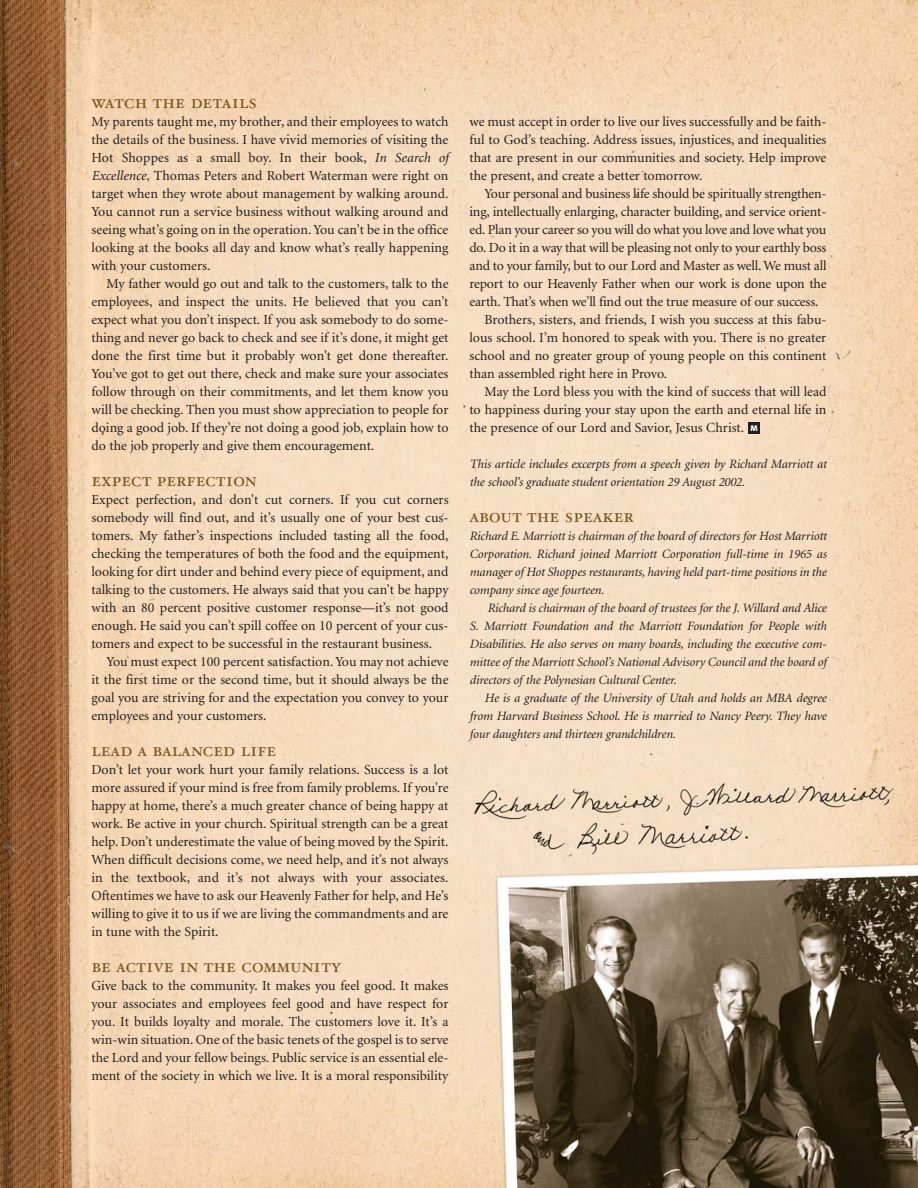
<style>
.page{position:relative;width:918px;height:1188px;background:#fff}
.page>*{position:absolute;margin:0;border:0;box-sizing:border-box;transform-origin:0 0}
.t1{font:19.5px "Hoefler Text Roman Small Caps";color:#7e561a}
.t2{font:13.8px/18px "Minion";color:#231f20;text-align:justify}
.t3{font:italic 12.75px/18px "Minion";letter-spacing:-.01em;color:#231f20;text-align:justify}
.t4{font:10.65px "Meta Plus Bold Caps";color:#fff}
.s1{font-style:italic}
</style>
<div class="page">
<img style="left:0;top:0;width:918px;height:1188px">
<div style="left:748px;top:422px;width:12px;height:12px;background:#231f20"></div>
<h1 class="t1" style="left:92px;top:90px;width:167px">watch the details</h1>
<p class="t2" style="left:92px;top:114px;width:359px">My parents taught me, my brother, and their employees to watch the details of the business. I have vivid memories of visiting the Hot Shoppes as a small boy. In their book, <span class="s1">In Search of Excellence,</span> Thomas Peters and Robert Waterman were right on target when they wrote about management by walking around.<br>You cannot run a service business without walking around and seeing what’s going on in the operation. You can’t be in the office looking at the books all day and know what’s really happening with your customers.</p>
<p class="t2" style="left:92px;top:276px;width:359px;text-indent:15px">My father would go out and talk to the customers, talk to the employees, and inspect the units. He believed that you can’t expect what you don’t inspect. If you ask somebody to do some&shy;thing and never go back to check and see if it’s done, it might get done the first time but it probably won’t get done thereafter.<br>You’ve got to get out there, check and make sure your associates follow through on their commitments, and let them know you will be checking. Then you must show appreciation to people for doing a good job. If they’re not doing a good job, explain how to do the job properly and give them encouragement.</p>
<h1 class="t1" style="left:92px;top:468px;width:167px">expect perfection</h1>
<p class="t2" style="left:92px;top:492px;width:359px">Expect perfection, and don’t cut corners. If you cut corners somebody will find out, and it’s usually one of your best cus&shy;tomers. My father’s inspections included tasting all the food, checking the temperatures of both the food and the equipment, looking for dirt under and behind every piece of equipment, and talking to the customers. He always said that you can’t be happy with an 80 percent positive customer response—it’s not good enough. He said you can’t spill coffee on 10 percent of your cus&shy;tomers and expect to be successful in the restaurant business.</p>
<p class="t2" style="left:92px;top:654px;width:359px;text-indent:15px">You must expect 100 percent satisfaction. You may not achieve it the first time or the second time, but it should always be the goal you are striving for and the expectation you convey to your employees and your customers.</p>
<h1 class="t1" style="left:92px;top:738px;width:186px">lead a balanced life</h1>
<p class="t2" style="left:92px;top:762px;width:359px">Don’t let your work hurt your family relations. Success is a lot more assured if your mind is free from family problems. If you’re happy at home, there’s a much greater chance of being happy at work. Be active in your church. Spiritual strength can be a great help. Don’t underestimate the value of being moved by the Spirit.<br>When difficult decisions come, we need help, and it’s not always in the textbook, and it’s not always with your associates.<br>Oftentimes we have to ask our Heavenly Father for help, and He’s willing to give it to us if we are living the commandments and are in tune with the Spirit.</p>
<h1 class="t1" style="left:92px;top:954px;width:251px">be active in the community</h1>
<p class="t2" style="left:92px;top:978px;width:359px">Give back to the community. It makes you feel good. It makes your associates and employees feel good and have respect for you. It builds loyalty and morale. The customers love it. It’s a win-win situation. One of the basic tenets of the gospel is to serve the Lord and your fellow beings. Public service is an essential ele&shy;ment of the society in which we live. It is a moral responsibility</p>
<p class="t2" style="left:469px;top:114px;width:359px">we must accept in order to live our lives successfully and be faith&shy;ful to God’s teaching. Address issues, injustices, and inequalities that are present in our communities and society. Help improve the present, and create a better tomorrow.</p>
<p class="t2" style="left:484px;top:186px;width:344px">Your personal and business life should be spiritually strengthen-</p>
<p class="t2" style="left:470px;top:204px;width:358px">ing, intellectually enlarging, character building, and service orient-</p>
<p class="t2" style="left:470px;top:222px;width:358px">ed. Plan your career so you will do what you love and love what you</p>
<p class="t2" style="left:470px;top:240px;width:358px">do. Do it in a way that will be pleasing not only to your earthly boss</p>
<p class="t2" style="left:470px;top:258px;width:359px">and to your family, but to our Lord and Master as well. We must all</p>
<p class="t2" style="left:470px;top:276px;width:359px">report to our Heavenly Father when our work is done upon the</p>
<p class="t2" style="left:470px;top:294px;width:350px">earth. That’s when we’ll find out the true measure of our success.</p>
<p class="t2" style="left:485px;top:312px;width:344px">Brothers, sisters, and friends, I wish you success at this fabu-</p>
<p class="t2" style="left:470px;top:330px;width:358px">lous school. I’m honored to speak with you. There is no greater</p>
<p class="t2" style="left:470px;top:348px;width:358px">school and no greater group of young people on this continent</p>
<p class="t2" style="left:470px;top:366px;width:199px">than assembled right here in Provo.</p>
<p class="t2" style="left:485px;top:384px;width:343px">May the Lord bless you with the kind of success that will lead</p>
<p class="t2" style="left:470px;top:402px;width:358px">to happiness during your stay upon the earth and eternal life in</p>
<p class="t2" style="left:470px;top:420px;width:276px">the presence of our Lord and Savior, Jesus Christ.</p>
<p class="t3" style="left:470px;top:456px;width:358px">This article includes excerpts from a speech given by Richard Marriott at the school’s graduate student orientation 29 August 2002.</p>
<h1 class="t1" style="left:470px;top:504px;width:166px">about the speaker</h1>
<p class="t3" style="left:470px;top:528px;width:358px">Richard E. Marriott is chairman of the board of directors for Host Marriott Corporation. Richard joined Marriott Corporation full-time in 1965 as manager of Hot Shoppes restaurants, having held part-time positions in the company since age fourteen.</p>
<p class="t3" style="left:470px;top:600px;width:358px;text-indent:18px">Richard is chairman of the board of trustees for the J. Willard and Alice S. Marriott Foundation and the Marriott Foundation for People with Disabilities. He also serves on many boards, including the executive com&shy;mittee of the Marriott School’s National Advisory Council and the board of directors of the Polynesian Cultural Center.</p>
<p class="t3" style="left:470px;top:690px;width:359px;text-indent:15px">He is a graduate of the University of Utah and holds an MBA degree from Harvard Business School. He is married to Nancy Peery. They have four daughters and thirteen grandchildren.</p>
<p class="t4" style="left:750px;top:421px;width:9px">m</p>
</div>
